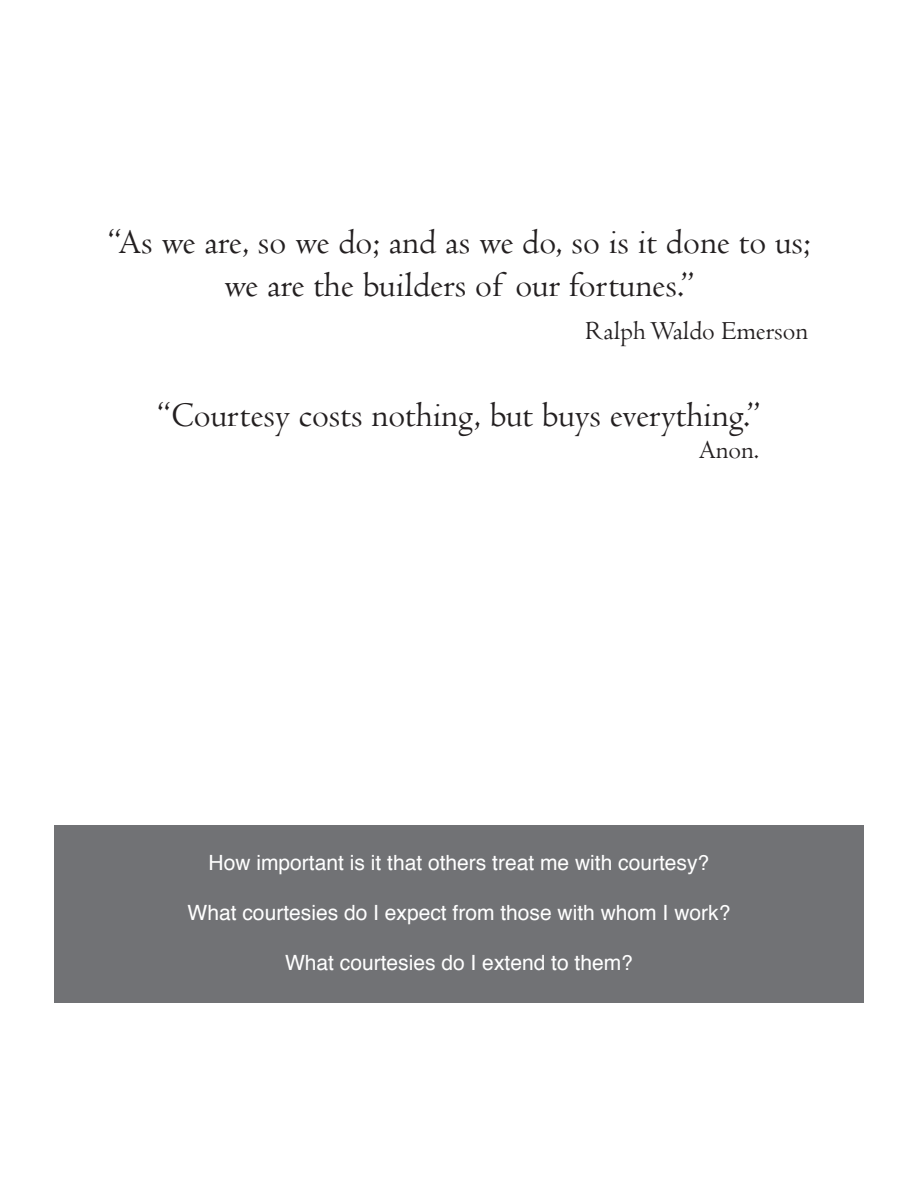
<style>
.page{position:relative;width:918px;height:1188px;background:#fff}
.page>*{position:absolute;margin:0;border:0;box-sizing:border-box;transform-origin:0 0}
.t1{font:36px "Centaur";color:#231f20}
.t2{font:27px "Centaur";color:#231f20}
.t3{font:21px "Helvetica";color:#fff}
</style>
<div class="page">
<div style="left:54px;top:825px;width:810px;height:177px;background:#717275"></div>
<p class="t1" style="left:107px;top:220px;width:705px">“As we are, so we do; and as we do, so is it done to us;</p>
<p class="t1" style="left:224px;top:263px;width:473px">we are the builders of our fortunes.”</p>
<p class="t2" style="left:586px;top:315px;width:224px">Ralph Waldo Emerson</p>
<p class="t1" style="left:156px;top:393px;width:607px">“Courtesy costs nothing, but buys everything.”</p>
<p class="t2" style="left:699px;top:434px;width:62px">Anon.</p>
<p class="t3" style="left:209px;top:846px;width:502px">How important is it that others treat me with courtesy?</p>
<p class="t3" style="left:188px;top:896px;width:544px">What courtesies do I expect from those with whom I work?</p>
<p class="t3" style="left:285px;top:947px;width:349px">What courtesies do I extend to them?</p>
</div>
